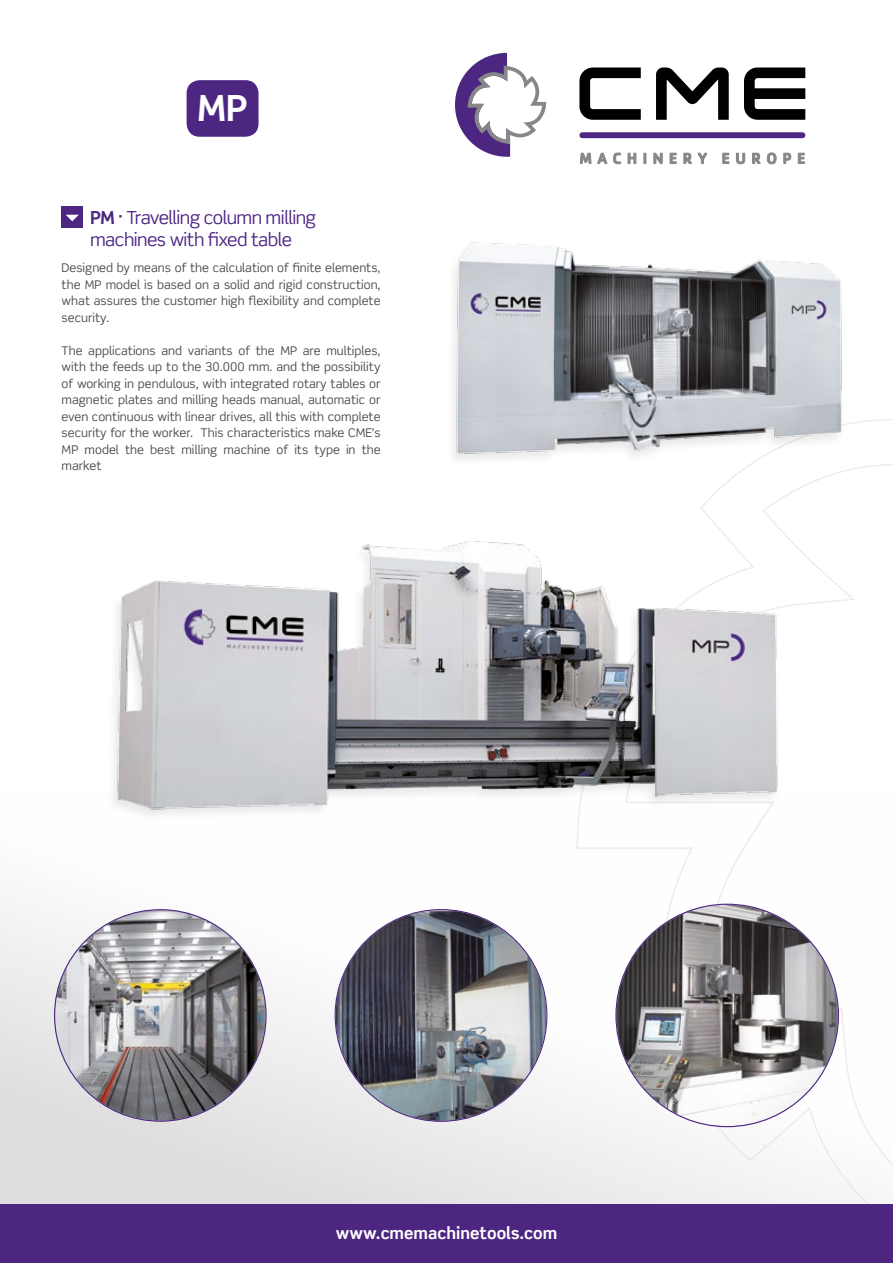
<style>
.page{position:relative;width:893px;height:1263px;background:#fff}
.page>*{position:absolute;margin:0;border:0;box-sizing:border-box;transform-origin:0 0}
.t1{font:700 36.15px "Scene Std";color:#fff}
.t2{font:18px/22.5px "Scene Std";letter-spacing:-.03em;color:#4d2682}
.t3{font:700 16.5px "Scene Std";color:#fff}
.t4{font:12px/16.5px "Scene Std";color:#4a4a49;text-align:justify}
.s1{font-weight:700}
</style>
<div class="page">
<svg style="left:0;top:841px;width:893px;height:364px"></svg>
<div style="left:0;top:1205px;width:893px;height:58px;background:#4d2682"></div>
<div style="left:187px;top:80px;width:72px;height:57px;background:#4d2682;border-radius:13px"></div>
<svg style="left:455px;top:53px;width:91px;height:104px"></svg>
<svg style="left:579px;top:67px;width:226px;height:53px"></svg>
<div style="left:579px;top:132px;width:226px;height:6px;background:#4d2682;border-radius:3px"></div>
<svg style="left:580px;top:152px;width:11px;height:12px"></svg>
<svg style="left:597px;top:153px;width:10px;height:11px"></svg>
<svg style="left:613px;top:153px;width:8px;height:11px"></svg>
<svg style="left:628px;top:153px;width:8px;height:11px"></svg>
<svg style="left:644px;top:153px;width:2px;height:11px"></svg>
<svg style="left:653px;top:153px;width:10px;height:11px"></svg>
<svg style="left:670px;top:153px;width:7px;height:11px"></svg>
<svg style="left:683px;top:153px;width:9px;height:11px"></svg>
<svg style="left:698px;top:153px;width:9px;height:11px"></svg>
<svg style="left:722px;top:153px;width:7px;height:11px"></svg>
<svg style="left:736px;top:153px;width:9px;height:11px"></svg>
<svg style="left:752px;top:153px;width:8px;height:11px"></svg>
<svg style="left:767px;top:153px;width:9px;height:11px"></svg>
<svg style="left:783px;top:153px;width:8px;height:11px"></svg>
<svg style="left:798px;top:153px;width:7px;height:11px"></svg>
<div style="left:62px;top:206px;width:21px;height:22px;background:#4d2682"></div>
<svg style="left:66px;top:215px;width:13px;height:6px"></svg>
<img style="left:453px;top:242px;width:408px;height:243px">
<img style="left:113px;top:527px;width:687px;height:314px">
<img style="left:55px;top:910px;width:210px;height:210px;border-radius:105px">
<img style="left:336px;top:911px;width:210px;height:210px">
<img style="left:617px;top:905px;width:221px;height:221px;border-radius:111px">
<h1 class="t1" style="left:197px;top:86px;width:53px">MP</h1>
<h2 class="t2" style="left:90px;top:206px;width:228px"><span class="s1">PM ·</span> Travelling column milling machines with fixed table</h2>
<p class="t4" style="left:62px;top:259px;width:320px">Designed by means of the calculation of finite elements, the MP model is based on a solid and rigid construction, what assures the customer high flexibility and complete security.</p>
<p class="t4" style="left:62px;top:342px;width:320px">The applications and variants of the MP are multiples, with the feeds up to the 30.000 mm. and the possibility of working in pendulous, with integrated rotary tables or magnetic plates and milling heads manual, automatic or even continuous with linear drives, all this with complete security for the worker. This characteristics make CME’s MP model the best milling machine of its type in the market</p>
<h3 class="t3" style="left:336px;top:1223px;width:223px">www.cmemachinetools.com</h3>
</div>
